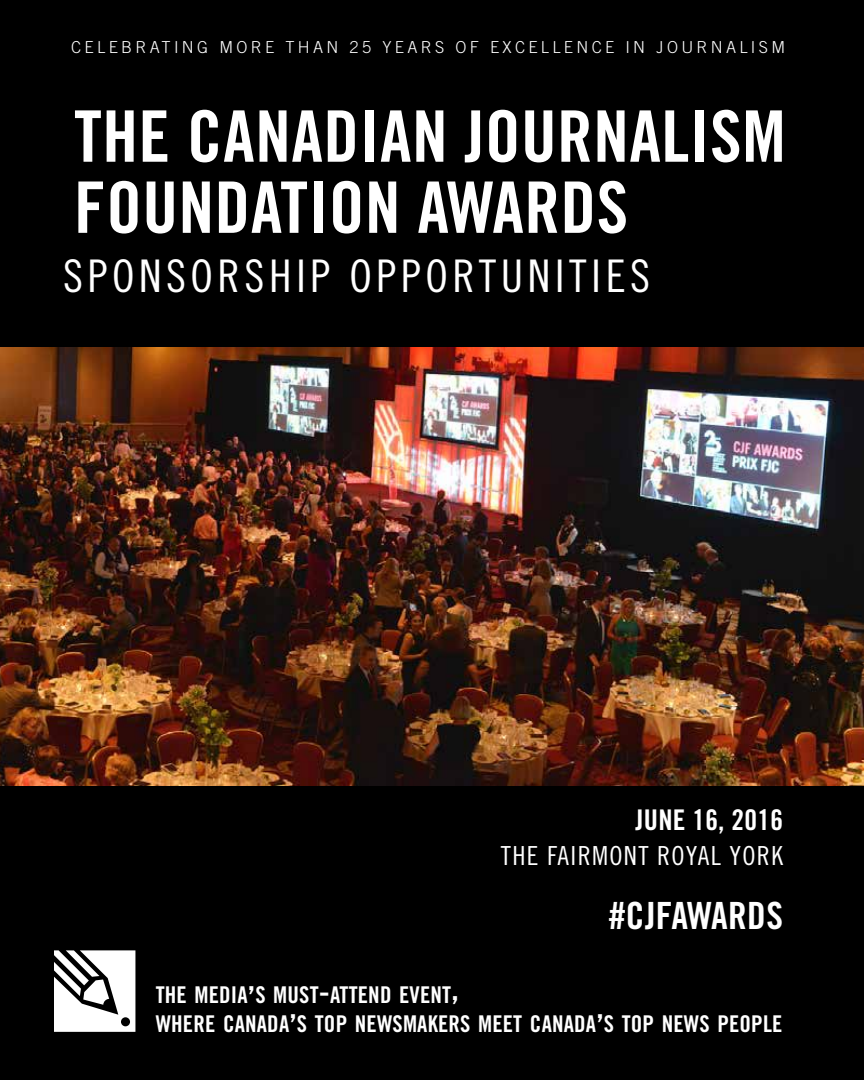
<style>
.page{position:relative;width:864px;height:1080px;background:#000}
.page>*{position:absolute;margin:0;border:0;box-sizing:border-box;transform-origin:0 0}
.t1{font:71.1px/71.1px "Trade Gothic LT Std Bd Cn 20";letter-spacing:.01em;color:#fff}
.t2{font:45px "Trade Gothic LT Std Cn 18";letter-spacing:.1em;color:#fff}
.t3{font:37.5px "Trade Gothic LT Std Bd Cn 20";letter-spacing:.01em;color:#fff}
.t4{font:28.5px "Trade Gothic LT Std Bd Cn 20";letter-spacing:.01em;color:#fff}
.t5{font:26.25px "Trade Gothic LT Std Cn 18";letter-spacing:.05em;color:#fff}
.t6{font:23.1px/28.5px "Trade Gothic LT Std Bd Cn 20";letter-spacing:.005em;color:#fff}
.t7{font:300 16.5px "Trade Gothic LT Std";letter-spacing:.2em;color:#fff}
.s1{font-size:33px}
</style>
<div class="page">
<img style="left:0;top:348px;width:864px;height:437px">
<svg style="left:54px;top:950px;width:81px;height:82px"></svg>
<p class="t7" style="left:71px;top:38px;width:715px">CELEBRATING MORE THAN 25 YEARS OF EXCELLENCE IN JOURNALISM</p>
<h1 class="t1" style="left:74px;top:100px;width:713px">THE CANADIAN JOURNALISM<br>FOUNDATION AWARDS</h1>
<h2 class="t2" style="left:63px;top:249px;width:588px">SPONSORSHIP OPPORTUNITIES</h2>
<p class="t4" style="left:636px;top:802px;width:149px">JUNE 16, 2016</p>
<p class="t5" style="left:501px;top:840px;width:284px">THE FAIRMONT ROYAL YORK</p>
<h3 class="t3" style="left:609px;top:893px;width:176px">#CJFAWARDS</h3>
<p class="t6" style="left:156px;top:981px;width:628px">THE MEDIA<span class="s1">’</span>S MUST<span class="s1">-</span>ATTEND EVENT<sup>,<br></sup>WHERE CANADA<span class="s1">’</span>S TOP NEWSMAKERS MEET CANADA<span class="s1">’</span>S TOP NEWS PEOPLE</p>
</div>
